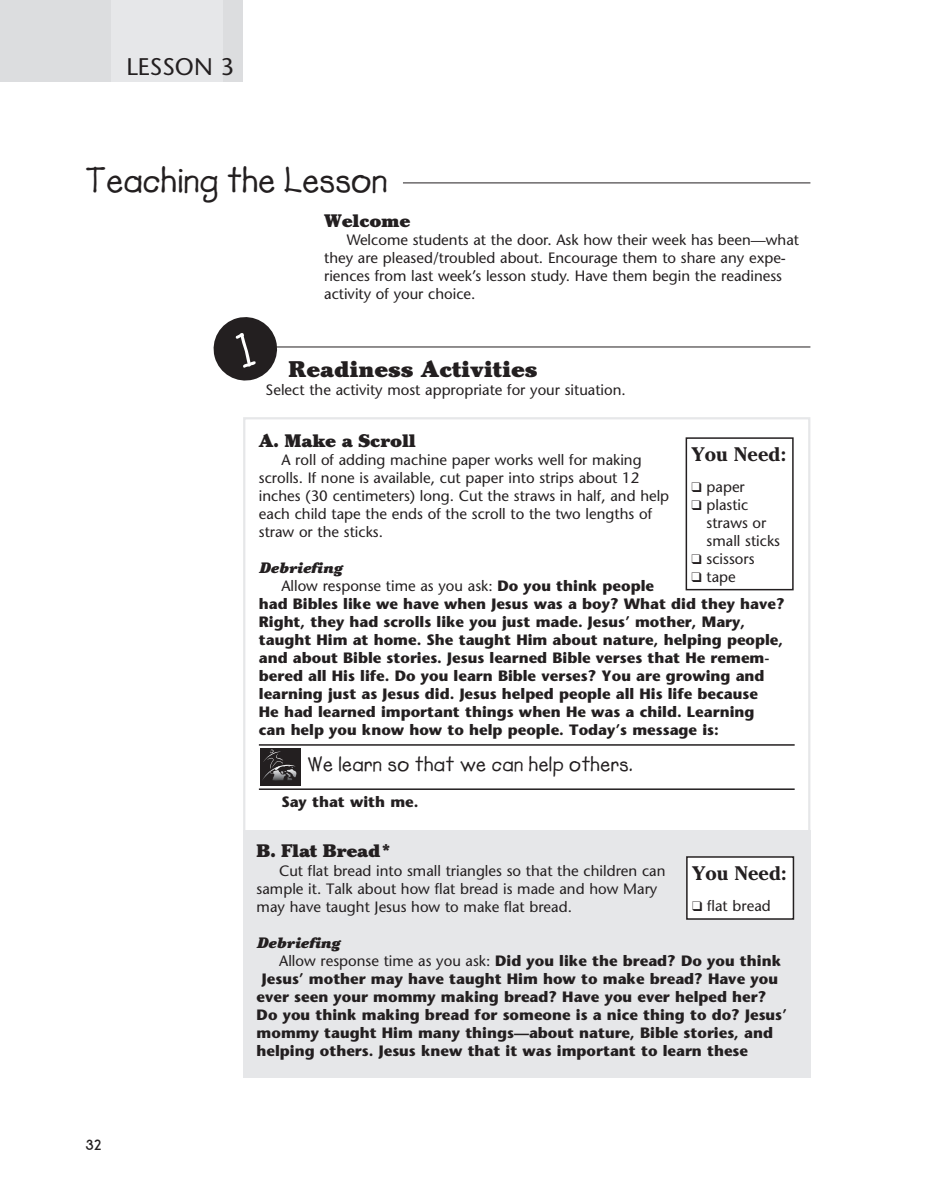
<style>
.page{position:relative;width:932px;height:1202px;background:#fff}
.page>*{position:absolute;margin:0;border:0;box-sizing:border-box;transform-origin:0 0}
.t1{font:36px "Lemonade ICG Bold";color:#231f20}
.t2{font:24px "Stone Sans";color:#231f20}
.Readiness{font:900 22.5px "Cheltenham";color:#231f20}
.Power_Point{font:21px "Lemonade ICG Bold";letter-spacing:.015em;color:#231f20}
.Untitled{font:700 19.5px "Cheltenham";color:#231f20}
.Activities_Subhead{font:900 18px "Cheltenham";letter-spacing:-.01em;color:#231f20}
.t3{font:700 15px/18px "Stone Sans";color:#231f20}
.Untitled-2{font:15px/18px "Stone Sans";color:#231f20}
.Breaker{font:italic 900 15px "Cheltenham";color:#231f20}
.t4{font:700 15px "New Garden";color:#231f20}
.s1{font-weight:400}
</style>
<div class="page">
<div style="left:0;top:0;width:112px;height:81px;background:#dcdddf"></div>
<div style="left:112px;top:0;width:111px;height:81px;background:#e6e7e9"></div>
<div style="left:223px;top:0;width:20px;height:81px;background:#dcdddf"></div>
<hr style="left:403px;top:182px;width:407px;height:1px;background:#231f20">
<hr style="left:259px;top:744px;width:535px;height:1px;background:#231f20">
<hr style="left:259px;top:788px;width:535px;height:2px;background:#231f20">
<div style="left:260px;top:748px;width:40px;height:37px;background:#231f20"></div>
<svg style="left:262px;top:749px;width:35px;height:31px"></svg>
<div style="left:243px;top:830px;width:567px;height:247px;background:#e6e7e9"></div>
<hr style="left:216px;top:346px;width:594px;height:1px;background:#231f20">
<div style="left:685px;top:437px;width:108px;height:153px;border:2px solid #231f20"></div>
<div style="left:687px;top:857px;width:106px;height:62px;background:#fff"></div>
<div style="left:686px;top:856px;width:108px;height:63px;border:2px solid #231f20"></div>
<svg style="left:213px;top:317px;width:67px;height:64px"></svg>
<p class="t2" style="left:126px;top:52px;width:109px">LESSON 3</p>
<p class="t1" style="left:86px;top:159px;width:303px">Teaching the Lesson</p>
<p class="Activities_Subhead" style="left:324px;top:210px;width:88px">Welcome</p>
<p class="Untitled-2" style="left:324px;top:231px;width:476px;text-indent:22px">Welcome students at the door. Ask how their week has been—what they are pleased/troubled about. Encourage them to share any expe&shy;riences from last week’s lesson study. Have them begin the readiness activity of your choice.</p>
<p class="Readiness" style="left:288px;top:356px;width:251px">Readiness Activities</p>
<p class="Untitled-2" style="left:266px;top:381px;width:362px">Select the activity most appropriate for your situation.</p>
<p class="t4" style="left:86px;top:1136px;width:17px">32</p>
<p class="Activities_Subhead" style="left:259px;top:430px;width:158px">A. Make a Scroll</p>
<p class="Untitled-2" style="left:259px;top:451px;width:412px;text-indent:22px">A roll of adding machine paper works well for making scrolls. If none is available, cut paper into strips about 12 inches (30 centimeters) long. Cut the straws in half, and help each child tape the ends of the scroll to the two lengths of straw or the sticks.</p>
<p class="Breaker" style="left:259px;top:559px;width:85px">Debriefing</p>
<p class="t3" style="left:259px;top:577px;width:527px;text-indent:22px"><span class="s1">Allow response time as you ask:</span> Do you think people<br>had Bibles like we have when Jesus was a boy? What did they have?<br>Right, they had scrolls like you just made. Jesus’ mother, Mary, taught Him at home. She taught Him about nature, helping people, and about Bible stories. Jesus learned Bible verses that He remem&shy;bered all His life. Do you learn Bible verses? You are growing and learning just as Jesus did. Jesus helped people all His life because<br>He had learned important things when He was a child. Learning can help you know how to help people. Today’s message is:</p>
<p class="Power_Point" style="left:307px;top:752px;width:326px">We learn so that we can help others.</p>
<p class="t3" style="left:281px;top:793px;width:139px">Say that with me.</p>
<p class="Activities_Subhead" style="left:256px;top:840px;width:137px">B. Flat Bread*</p>
<p class="Untitled-2" style="left:256px;top:861px;width:410px;text-indent:22px">Cut flat bread into small triangles so that the children can sample it. Talk about how flat bread is made and how Mary may have taught Jesus how to make flat bread.</p>
<p class="Breaker" style="left:256px;top:933px;width:85px">Debriefing</p>
<p class="t3" style="left:279px;top:951px;width:503px"><span class="s1">Allow response time as you ask:</span> Did you like the bread? Do you think</p>
<p class="t3" style="left:262px;top:969px;width:517px">Jesus’ mother may have taught Him how to make bread? Have you</p>
<p class="t3" style="left:256px;top:987px;width:511px">ever seen your mommy making bread? Have you ever helped her?</p>
<p class="t3" style="left:256px;top:1005px;width:532px">Do you think making bread for someone is a nice thing to do? Jesus’</p>
<p class="t3" style="left:256px;top:1023px;width:518px">mommy taught Him many things—about nature, Bible stories, and</p>
<p class="t3" style="left:256px;top:1041px;width:493px">helping others. Jesus knew that it was important to learn these</p>
<p class="Untitled" style="left:691px;top:442px;width:96px">You Need:</p>
<p class="Untitled-2" style="left:691px;top:478px;width:55px">❑ paper</p>
<p class="Untitled-2" style="left:706px;top:496px;width:75px;text-indent:-15px">❑ plastic straws or small sticks</p>
<p class="Untitled-2" style="left:691px;top:550px;width:64px">❑ scissors</p>
<p class="Untitled-2" style="left:691px;top:568px;width:46px">❑ tape</p>
<p class="Untitled" style="left:692px;top:861px;width:96px">You Need:</p>
<p class="Untitled-2" style="left:692px;top:897px;width:80px">❑ flat bread</p>
</div>
